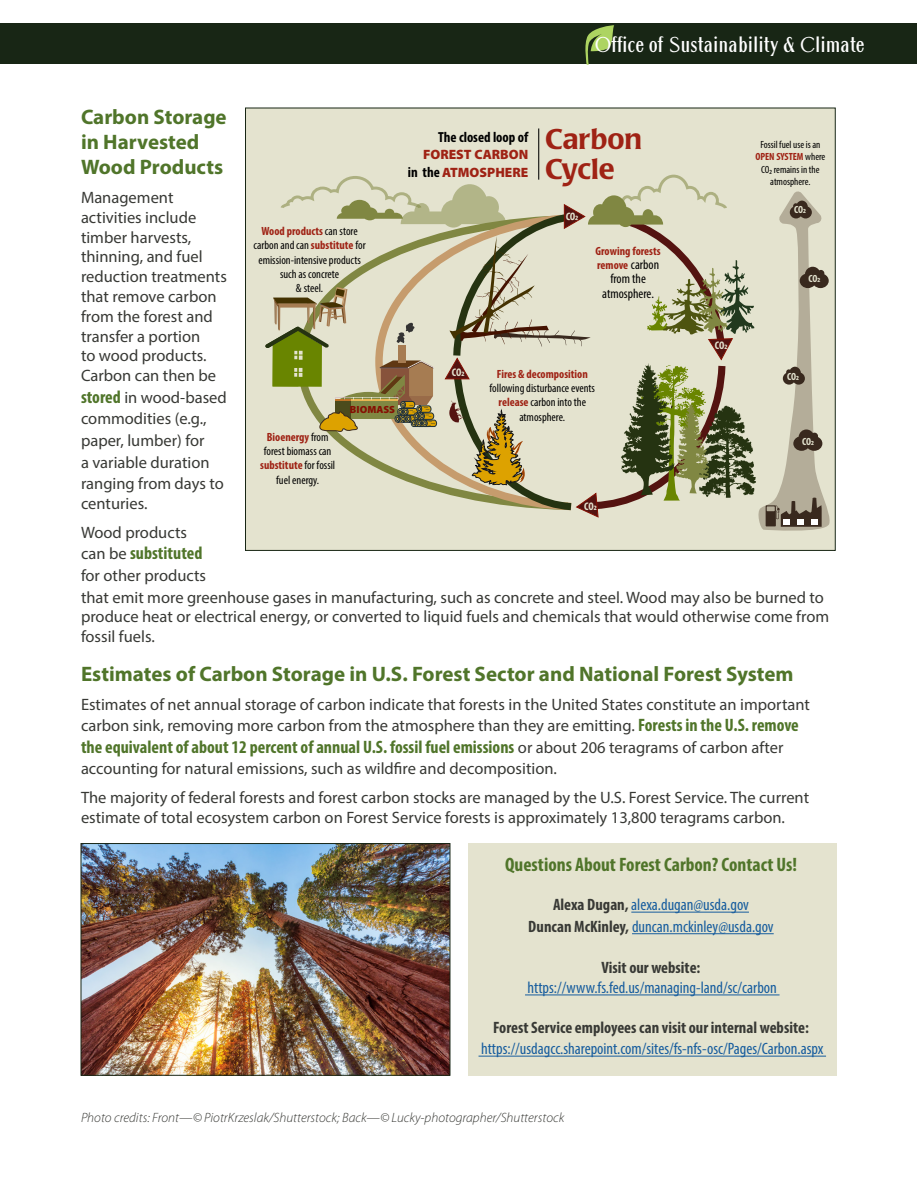
<style>
.page{position:relative;width:918px;height:1188px;background:#fff}
.page>*{position:absolute;margin:0;border:0;box-sizing:border-box;transform-origin:0 0}
.t1{font:500 28.35px/29.8px "Poppl Laudatio";color:#9f2214}
.Heading_3{font:700 21px/25.2px "Myriad Pro";color:#50752a}
.t2{font:21px "Altrincham Con";color:#fff}
.Heading_4{font:700 condensed 19.5px "Myriad Pro";color:#50752a}
.Body_text{font:700 condensed 18px "Myriad Pro";color:#50752a}
.Body_text-2{font:16.5px/19.8px "Myriad Pro";color:#383935}
.Heading_4-2{font:condensed 16.5px "Myriad Pro";color:#175d9e}
.t3{font:700 condensed 16.5px "Myriad Pro";color:#383935}
.t4{font:700 condensed 14.55px "Myriad Pro";color:#000}
.Discrimination_Polic{font:italic 300 13.5px "Myriad Pro";color:#383935}
.t5{font:900 13.5px/17.5px "Myriad Pro";color:#9f2214;text-align:right}
.t6{font:condensed 13.35px/14.2px "Myriad Pro";color:#000;text-align:center}
.t7{font:condensed 11.85px/14.2px "Myriad Pro";color:#000;text-align:center}
.t8{font:700 condensed 11.85px/14.2px "Myriad Pro";color:#9f2214}
.t9{font:700 condensed 11.1px "Myriad Pro";letter-spacing:-.005em;color:#e4e3cf}
.t10{font:condensed 10.5px/12.5px "Myriad Pro";color:#000;text-align:center}
.t11{font:700 condensed 10.5px "Myriad Pro";letter-spacing:-.005em;color:#e4e3cf}
.t12{font:900 10.35px "Myriad Pro";color:#851003}
.s1{font-family:"Altrincham"}
.s2{font-weight:700;font-stretch:condensed;font-size:18px;color:#50752a}
.s3{font-weight:400;font-stretch:normal;font-size:16.5px;color:#383935}
.s4{font-weight:700;font-stretch:condensed;font-size:14.55px;color:#000}
.s5{font-weight:700;color:#9f2214}
.s6{font-weight:400;font-size:13.35px;color:#000}
.s7{font-weight:700;color:#383935}
</style>
<div class="page">
<div style="left:1px;top:24px;width:916px;height:40px;background:#182615"></div>
<svg style="left:585px;top:25px;width:29px;height:40px"></svg>
<div style="left:468px;top:843px;width:369px;height:233px;background:#e4e3cf"></div>
<hr style="left:631px;top:912px;width:118px;height:1px;background:#175d9e">
<hr style="left:632px;top:933px;width:142px;height:1px;background:#175d9e">
<hr style="left:525px;top:995px;width:255px;height:1px;background:#175d9e">
<hr style="left:479px;top:1056px;width:347px;height:1px;background:#175d9e">
<img style="left:83px;top:845px;width:365px;height:229px">
<div style="left:81px;top:843px;width:369px;height:233px;border:1px solid #182615"></div>
<div style="left:246px;top:108px;width:589px;height:442px;background:#e4e3cf"></div>
<hr style="left:538px;top:128px;width:1px;height:52px;background:#000">
<svg style="left:265px;top:175px;width:565px;height:356px"></svg>
<p class="t2" style="left:595px;top:32px;width:271px"><span class="s1">O</span>ffice of <span class="s1">S</span>ustainability &amp; <span class="s1">C</span>limate</p>
<h3 class="Heading_3" style="left:81px;top:103px;width:147px">Carbon Storage in Harvested<br>Wood Products</h3>
<p class="Body_text-2" style="left:81px;top:187px;width:147px">Management activities include timber harvests, thinning, and fuel reduction treatments that remove carbon from the forest and transfer a portion<br>to wood products.<br>Carbon can then be</p>
<p class="Body_text-2" style="left:81px;top:386px;width:147px;line-height:21.6px"><span class="s2">stored</span> in wood-based commodities (e.g., paper, lumber) for<br>a variable duration ranging from days to</p>
<p class="Body_text-2" style="left:81px;top:493px;width:68px">centuries.</p>
<p class="Body_text-2" style="left:81px;top:522px;width:108px">Wood products</p>
<p class="Body_text" style="left:81px;top:542px;width:123px"><span class="s3">can be</span> substituted</p>
<p class="Body_text-2" style="left:81px;top:564px;width:745px;line-height:21.6px">for other products<br>that emit more greenhouse gases in manufacturing, such as concrete and steel. Wood may also be burned to</p>
<p class="Body_text-2" style="left:81px;top:607px;width:750px">produce heat or electrical energy, or converted to liquid fuels and chemicals that would otherwise come from fossil fuels.</p>
<h3 class="Heading_3" style="left:81px;top:660px;width:714px">Estimates of Carbon Storage in U.S. Forest Sector and National Forest System</h3>
<p class="Body_text-2" style="left:81px;top:693px;width:731px;line-height:21.6px">Estimates of net annual storage of carbon indicate that forests in the United States constitute an important carbon sink, removing more carbon from the atmosphere than they are emitting. <span class="s2">Forests in the U.S. remove</span></p>
<p class="Body_text" style="left:81px;top:736px;width:704px">the equivalent of about 12 percent of annual U.S. fossil fuel emissions <span class="s3">or about 206 teragrams of carbon after</span></p>
<p class="Body_text-2" style="left:81px;top:759px;width:477px">accounting for natural emissions, such as wildfire and decomposition.</p>
<p class="Body_text-2" style="left:81px;top:788px;width:730px">The majority of federal forests and forest carbon stocks are managed by the U.S. Forest Service. The current estimate of total ecosystem carbon on Forest Service forests is approximately 13,800 teragrams carbon.</p>
<p class="t1" style="left:545px;top:125px;width:99px">Carbon<br>Cycle</p>
<p class="t4" style="left:438px;top:128px;width:92px">The closed loop of</p>
<p class="t5" style="left:408px;top:146px;width:122px">FOREST CARBON<br><span class="s4">in the</span> ATMOSPHERE</p>
<p class="t10" style="left:755px;top:138px;width:71px">Fossil fuel use is an<br><span class="s5">OPEN SYSTEM</span> where<br>CO2 remains in the atmosphere.</p>
<p class="t11" style="left:794px;top:203px;width:13px">CO2</p>
<p class="t7" style="left:254px;top:224px;width:114px"><span class="s5">Wood products</span> can store carbon and can <span class="s5">substitute</span> for emission-intensive products such as concrete<br>&amp; steel.</p>
<p class="t8" style="left:596px;top:243px;width:67px">Growing forests remove <span class="s6">carbon</span></p>
<p class="t6" style="left:602px;top:272px;width:53px">from the atmosphere.</p>
<p class="t11" style="left:808px;top:272px;width:13px">CO2</p>
<p class="t9" style="left:715px;top:338px;width:14px">CO2</p>
<p class="t9" style="left:452px;top:366px;width:14px">CO2</p>
<p class="t7" style="left:490px;top:367px;width:107px"><span class="s5">Fires &amp; decomposition </span>following disturbance events <span class="s5">release</span> carbon into the atmosphere.</p>
<p class="t11" style="left:787px;top:370px;width:13px">CO2</p>
<p class="t12" style="left:350px;top:403px;width:47px">BIOMASS</p>
<p class="t7" style="left:260px;top:430px;width:77px"><span class="s5">Bioenergy</span> from forest biomass can <span class="s5">substitute</span> for fossil fuel energy.</p>
<p class="t11" style="left:802px;top:434px;width:13px">CO2</p>
<p class="t9" style="left:584px;top:499px;width:14px">CO2</p>
<h4 class="Heading_4" style="left:505px;top:852px;width:293px">Questions About Forest Carbon? Contact Us!</h4>
<h4 class="Heading_4-2" style="left:553px;top:895px;width:197px"><span class="s7">Alexa Dugan,</span> alexa.dugan@usda.gov</h4>
<h4 class="Heading_4-2" style="left:528px;top:917px;width:247px"><span class="s7">Duncan McKinley,</span> duncan.mckinley@usda.gov</h4>
<p class="t3" style="left:602px;top:958px;width:100px">Visit our website:</p>
<p class="Heading_4-2" style="left:528px;top:978px;width:251px">https://www.fs.fed.us/managing-land/sc/carbon</p>
<p class="t3" style="left:493px;top:1017px;width:317px">Forest Service employees can visit our internal website:</p>
<p class="Heading_4-2" style="left:481px;top:1039px;width:344px">https://usdagcc.sharepoint.com/sites/fs-nfs-osc/Pages/Carbon.aspx</p>
<p class="Discrimination_Polic" style="left:81px;top:1110px;width:485px">Photo credits: Front—© PiotrKrzeslak/Shutterstock; Back—© Lucky-photographer/Shutterstock</p>
</div>
